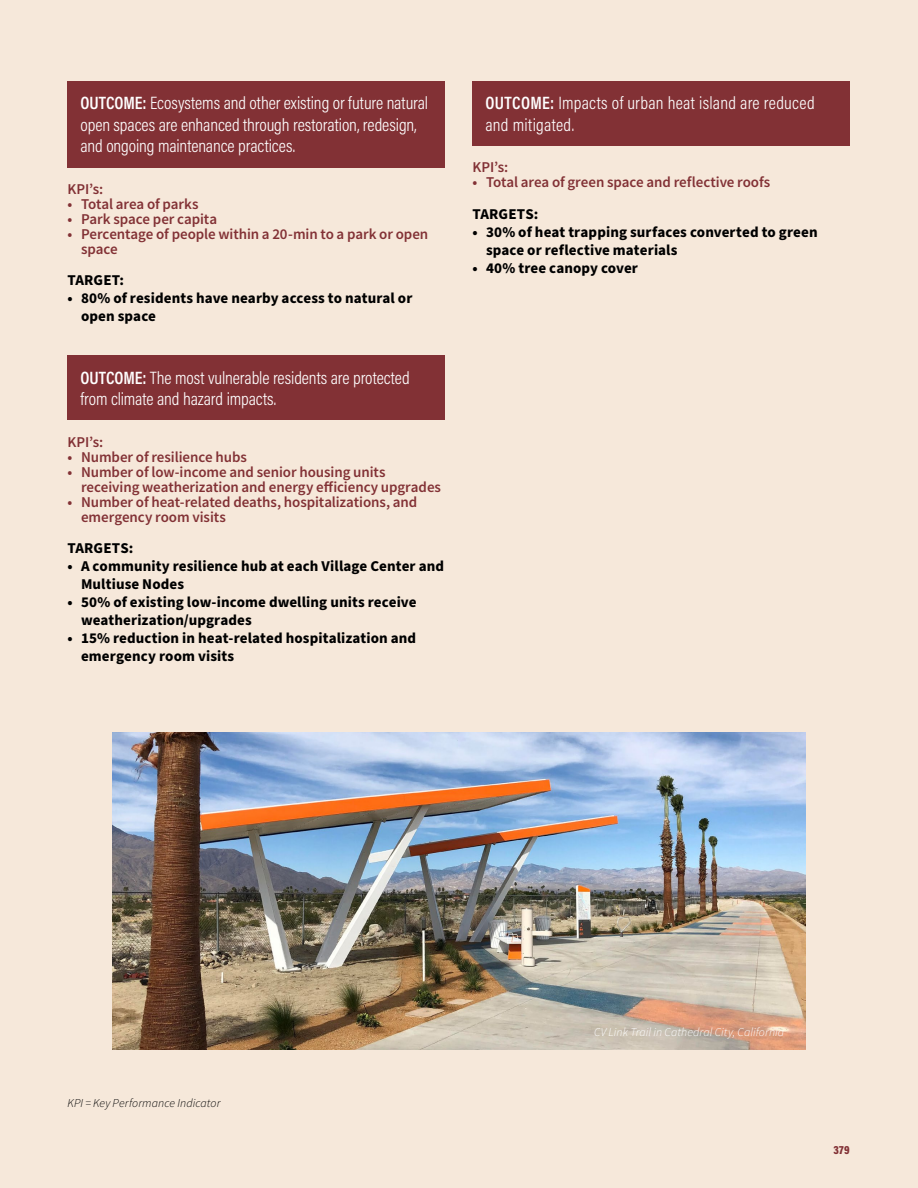
<style>
.page{position:relative;width:918px;height:1188px;background:#f6e8da}
.page>*{position:absolute;margin:0;border:0;box-sizing:border-box;transform-origin:0 0}
.Desired_Outcome_Text{font:300 18px/21.6px "Acumin Pro Cond";letter-spacing:-.005em;color:#fff}
.Desired_Outcome_Text-2{font:300 18px/21.6px "Acumin Pro Cond";letter-spacing:.015em;color:#fff}
.Target_Text{font:700 15px/18px "Source Sans Pro";letter-spacing:.005em;color:#000}
.KPI_Text{font:600 15px/15px "Source Sans Pro";letter-spacing:-.005em;color:#823135}
.Photo_Source{font:italic 300 12px "Source Sans Pro";letter-spacing:.005em;color:#fff}
.Body_Copy{font:italic 300 12px "Source Sans Pro";letter-spacing:.005em;color:#000}
.t1{font:900 12px "Acumin Pro Cond";color:#823135}
.s1{font-weight:600}
</style>
<div class="page">
<img style="left:112px;top:732px;width:694px;height:318px">
<div style="left:68px;top:81px;width:378px;height:86px;background:#823135"></div>
<div style="left:68px;top:356px;width:378px;height:64px;background:#823135"></div>
<div style="left:472px;top:81px;width:378px;height:65px;background:#823135"></div>
<p class="Desired_Outcome_Text" style="left:80px;top:92px;width:349px"><span class="s1">OUTCOME:</span> Ecosystems and other existing or future natural open spaces are enhanced through restoration, redesign, and ongoing maintenance practices.</p>
<p class="KPI_Text" style="left:68px;top:181px;width:37px">KPI’s:</p>
<p class="KPI_Text" style="left:68px;top:196px;width:133px">• Total area of parks</p>
<p class="KPI_Text" style="left:68px;top:211px;width:151px">• Park space per capita</p>
<p class="KPI_Text" style="left:81px;top:226px;width:349px;text-indent:-14px">• Percentage of people within a 20-min to a park or open space</p>
<p class="Target_Text" style="left:68px;top:272px;width:58px">TARGET:</p>
<p class="Target_Text" style="left:81px;top:290px;width:333px;text-indent:-14px">• 80% of residents have nearby access to natural or open space</p>
<p class="Desired_Outcome_Text" style="left:80px;top:366px;width:331px"><span class="s1">OUTCOME:</span> The most vulnerable residents are protected from climate and hazard impacts.</p>
<p class="KPI_Text" style="left:68px;top:434px;width:37px">KPI’s:</p>
<p class="KPI_Text" style="left:68px;top:449px;width:181px">• Number of resilience hubs</p>
<p class="KPI_Text" style="left:81px;top:464px;width:362px;text-indent:-14px">• Number of low-income and senior housing units receiving weatherization and energy efficiency upgrades</p>
<p class="KPI_Text" style="left:81px;top:494px;width:338px;text-indent:-14px">• Number of heat-related deaths, hospitalizations, and emergency room visits</p>
<p class="Target_Text" style="left:68px;top:539px;width:67px">TARGETS:</p>
<p class="Target_Text" style="left:81px;top:557px;width:365px;text-indent:-14px">• A community resilience hub at each Village Center and<br>Multiuse Nodes</p>
<p class="Target_Text" style="left:81px;top:593px;width:337px;text-indent:-14px">• 50% of existing low-income dwelling units receive weatherization/upgrades</p>
<p class="Target_Text" style="left:81px;top:629px;width:337px;text-indent:-14px">• 15% reduction in heat-related hospitalization and emergency room visits</p>
<p class="Desired_Outcome_Text-2" style="left:485px;top:92px;width:331px"><span class="s1">OUTCOME:</span> Impacts of urban heat island are reduced and mitigated.</p>
<p class="KPI_Text" style="left:472px;top:159px;width:37px">KPI’s:</p>
<p class="KPI_Text" style="left:472px;top:174px;width:299px">• Total area of green space and reflective roofs</p>
<p class="Target_Text" style="left:472px;top:205px;width:67px">TARGETS:</p>
<p class="Target_Text" style="left:486px;top:223px;width:333px;text-indent:-14px">• 30% of heat trapping surfaces converted to green space or reflective materials</p>
<p class="Target_Text" style="left:472px;top:259px;width:167px">• 40% tree canopy cover</p>
<p class="Body_Copy" style="left:68px;top:1096px;width:154px">KPI = Key Performance Indicator</p>
<p class="Photo_Source" style="left:594px;top:1024px;width:192px">CV Link Trail in Cathedral City, California</p>
<p class="t1" style="left:833px;top:1142px;width:18px">379</p>
</div>
